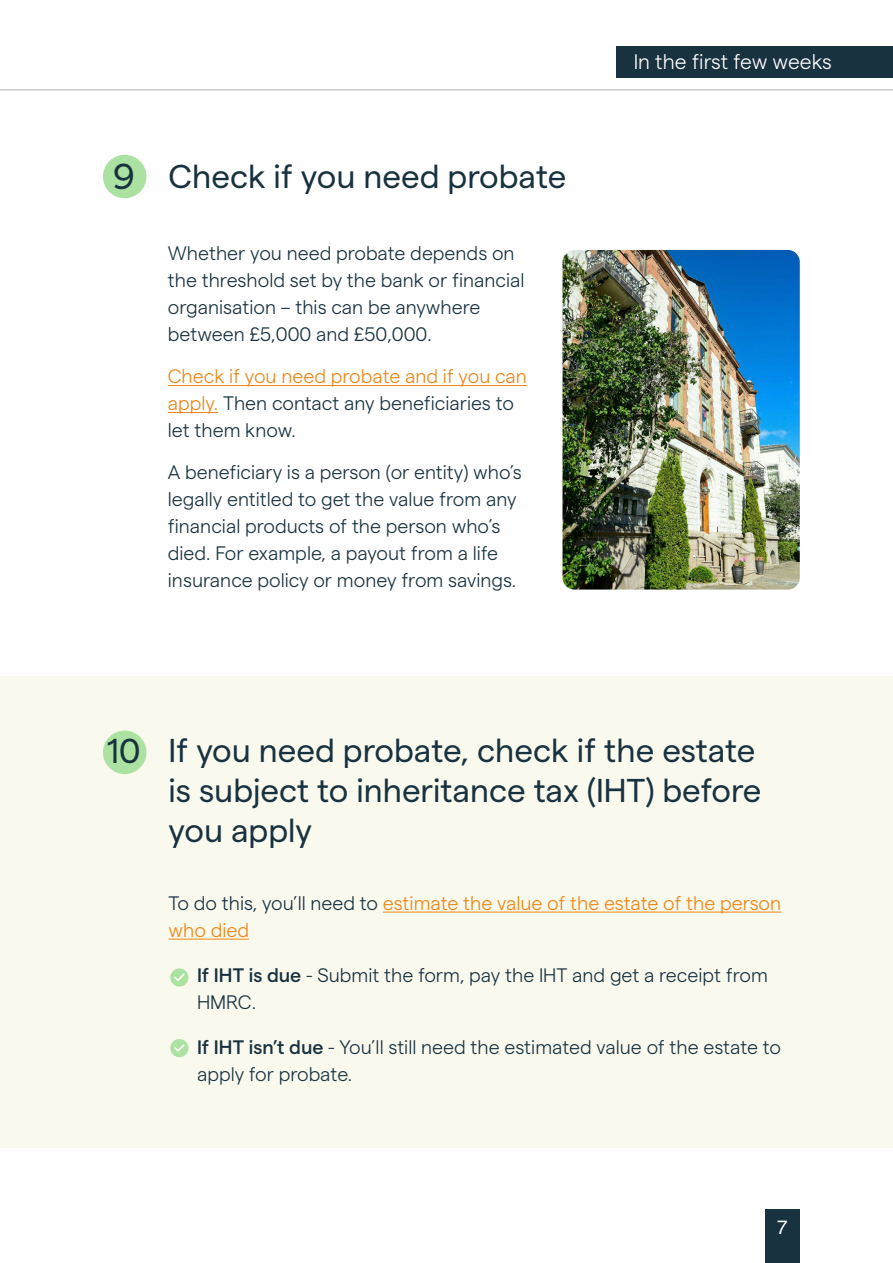
<style>
.page{position:relative;width:893px;height:1263px;background:#fff}
.page>*{position:absolute;margin:0;border:0;box-sizing:border-box;transform-origin:0 0}
.t1{font:36px "Matter";color:#18323f}
.t2{font:34.5px "Matter";color:#18323f}
.t3{font:33px/39.6px "Matter";color:#18323f}
.t4{font:300 21px "Matter SQ";color:#fff}
.t5{font:300 19.5px/27px "Matter SQ";color:#18323f}
.t6{font:300 19.5px/27px "Matter SQ";color:#ed8514}
.t7{font:19.05px "Matter";color:#fff}
.s1{color:#ed8514}
.s2{color:#18323f}
.s3{font-weight:500}
</style>
<div class="page">
<div style="left:0;top:676px;width:893px;height:471px;background:#faf9ee"></div>
<div style="left:103px;top:155px;width:43px;height:43px;background:#abe2a1;border-radius:50%"></div>
<div style="left:103px;top:731px;width:43px;height:43px;background:#abe2a1;border-radius:50%"></div>
<hr style="left:0;top:90px;width:893px;height:1px;background:#000">
<hr style="left:168px;top:385px;width:359px;height:1px;background:#ed8514">
<hr style="left:168px;top:412px;width:50px;height:1px;background:#ed8514">
<img style="left:562px;top:250px;width:238px;height:340px">
<hr style="left:383px;top:911px;width:398px;height:1px;background:#ed8514">
<hr style="left:169px;top:938px;width:80px;height:1px;background:#ed8514">
<svg style="left:170px;top:968px;width:18px;height:18px"></svg>
<svg style="left:170px;top:1039px;width:18px;height:18px"></svg>
<div style="left:765px;top:1210px;width:34px;height:53px;background:#18323f"></div>
<div style="left:616px;top:47px;width:277px;height:31px;background:#18323f"></div>
<p class="t1" style="left:113px;top:150px;width:23px">9</p>
<p class="t3" style="left:169px;top:154px;width:399px">Check if you need probate</p>
<p class="t5" style="left:168px;top:238px;width:358px">Whether you need probate depends on the threshold set by the bank or financial organisation – this can be anywhere between £5,000 and £50,000.</p>
<p class="t5" style="left:168px;top:361px;width:361px"><span class="s1">Check if you need probate and if you can apply.</span> Then contact any beneficiaries to let them know.</p>
<p class="t5" style="left:168px;top:457px;width:356px">A beneficiary is a person (or entity) who’s legally entitled to get the value from any financial products of the person who’s died. For example, a payout from a life insurance policy or money from savings.</p>
<p class="t4" style="left:634px;top:46px;width:200px">In the first few weeks</p>
<p class="t2" style="left:107px;top:726px;width:35px">10</p>
<p class="t3" style="left:169px;top:728px;width:594px">If you need probate, check if the estate is subject to inheritance tax (IHT) before you apply</p>
<p class="t6" style="left:169px;top:888px;width:614px"><span class="s2">To do this, you’ll need to</span> estimate the value of the estate of the person who died</p>
<p class="t5" style="left:197px;top:960px;width:572px"><span class="s3">If IHT is due</span> - Submit the form, pay the IHT and get a receipt from<br>HMRC.</p>
<p class="t5" style="left:197px;top:1032px;width:585px"><span class="s3">If IHT isn’t due</span> - You’ll still need the estimated value of the estate to apply for probate.</p>
<p class="t7" style="left:777px;top:1213px;width:12px">7</p>
</div>
